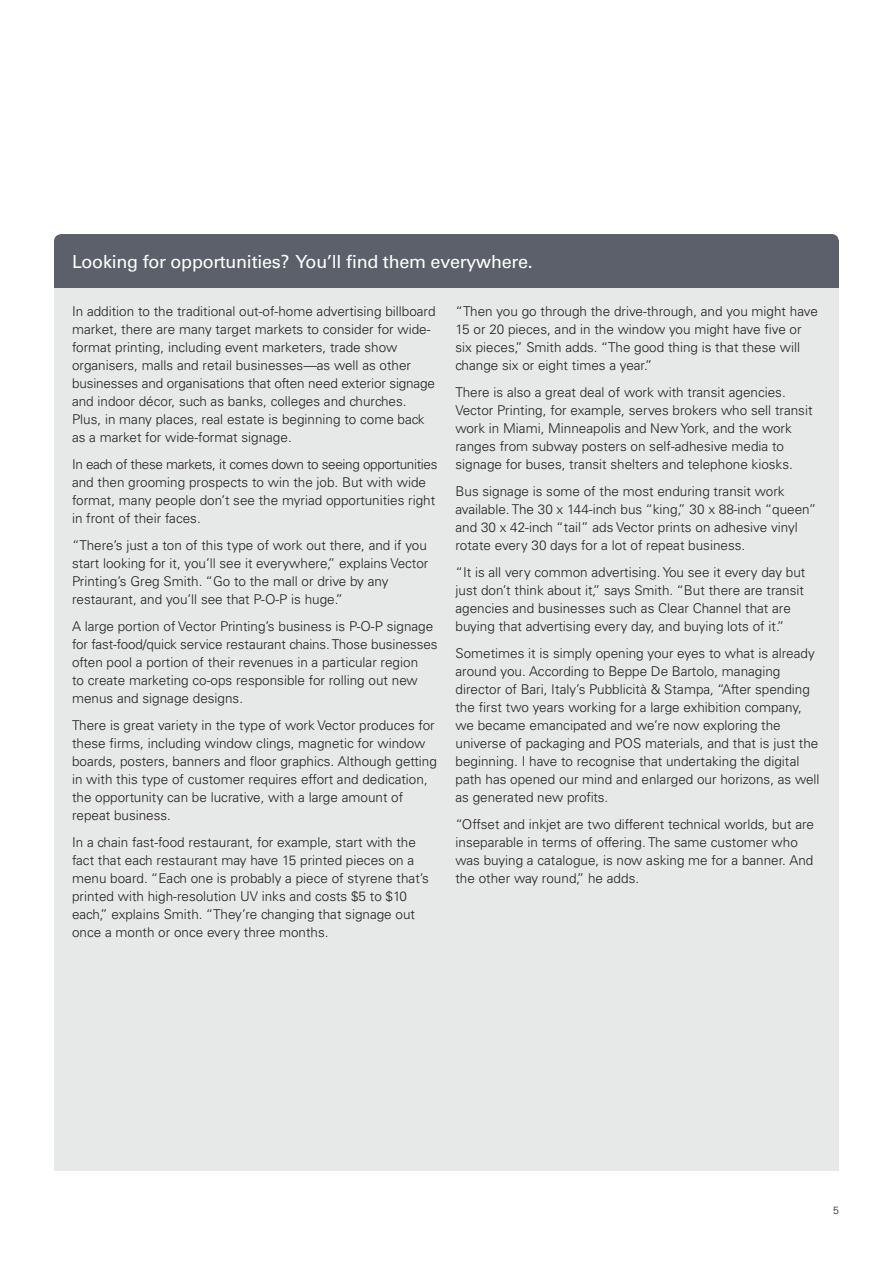
<style>
.page{position:relative;width:893px;height:1263px;background:#fff}
.page>*{position:absolute;margin:0;border:0;box-sizing:border-box;transform-origin:0 0}
.t1{font:18px "Univers LT Std";letter-spacing:-.015em;color:#fff}
.t2{font:300 13.5px/18px "Univers LT Std";color:#231f20}
.t3{font:300 10.5px "Univers LT Std";color:#231f20}
</style>
<div class="page">
<div style="left:54px;top:234px;width:785px;height:54px;background:#5b606b"></div>
<div style="left:54px;top:288px;width:785px;height:882px;background:#e7e8e8"></div>
<h1 class="t1" style="left:72px;top:250px;width:462px">Looking for opportunities? You’ll find them everywhere.</h1>
<p class="t2" style="left:72px;top:302px;width:365px">In addition to the traditional out-of-home advertising billboard market, there are many target markets to consider for wide&shy;format printing, including event marketers, trade show organisers, malls and retail businesses—as well as other businesses and organisations that often need exterior signage and indoor décor, such as banks, colleges and churches.<br>Plus, in many places, real estate is beginning to come back as a market for wide-format signage.</p>
<p class="t2" style="left:72px;top:455px;width:367px">In each of these markets, it comes down to seeing opportunities and then grooming prospects to win the job. But with wide format, many people don’t see the myriad opportunities right in front of their faces.</p>
<p class="t2" style="left:72px;top:536px;width:358px">“There’s just a ton of this type of work out there, and if you start looking for it, you’ll see it everywhere,” explains Vector Printing’s Greg Smith. “Go to the mall or drive by any restaurant, and you’ll see that P-O-P is huge.”</p>
<p class="t2" style="left:72px;top:617px;width:367px">A large portion of Vector Printing’s business is P-O-P signage for fast-food/quick service restaurant chains. Those businesses often pool a portion of their revenues in a particular region<br>to create marketing co-ops responsible for rolling out new menus and signage designs.</p>
<p class="t2" style="left:72px;top:716px;width:366px">There is great variety in the type of work Vector produces for these firms, including window clings, magnetic for window boards, posters, banners and floor graphics. Although getting in with this type of customer requires effort and dedication, the opportunity can be lucrative, with a large amount of repeat business.</p>
<p class="t2" style="left:72px;top:833px;width:359px">In a chain fast-food restaurant, for example, start with the fact that each restaurant may have 15 printed pieces on a menu board. “Each one is probably a piece of styrene that’s printed with high-resolution UV inks and costs $5 to $10 each,” explains Smith. “They’re changing that signage out once a month or once every three months.</p>
<p class="t2" style="left:455px;top:302px;width:364px">“Then you go through the drive-through, and you might have 15 or 20 pieces, and in the window you might have five or six pieces,” Smith adds. “The good thing is that these will change six or eight times a year.”</p>
<p class="t2" style="left:455px;top:383px;width:359px">There is also a great deal of work with transit agencies.<br>Vector Printing, for example, serves brokers who sell transit work in Miami, Minneapolis and New York, and the work ranges from subway posters on self-adhesive media to signage for buses, transit shelters and telephone kiosks.</p>
<p class="t2" style="left:455px;top:482px;width:362px">Bus signage is some of the most enduring transit work available. The 30 x 144-inch bus “king,” 30 x 88-inch “queen” and 30 x 42-inch “tail” ads Vector prints on adhesive vinyl rotate every 30 days for a lot of repeat business.</p>
<p class="t2" style="left:455px;top:563px;width:351px">“It is all very common advertising. You see it every day but just don’t think about it,” says Smith. “But there are transit agencies and businesses such as Clear Channel that are buying that advertising every day, and buying lots of it.”</p>
<p class="t2" style="left:455px;top:644px;width:366px">Sometimes it is simply opening your eyes to what is already around you. According to Beppe De Bartolo, managing director of Bari, Italy’s Pubblicità &amp; Stampa, “After spending the first two years working for a large exhibition company, we became emancipated and we’re now exploring the universe of packaging and POS materials, and that is just the beginning. I have to recognise that undertaking the digital path has opened our mind and enlarged our horizons, as well as generated new profits.</p>
<p class="t2" style="left:455px;top:815px;width:360px">“Offset and inkjet are two different technical worlds, but are inseparable in terms of offering. The same customer who was buying a catalogue, is now asking me for a banner. And the other way round,” he adds.</p>
<p class="t3" style="left:833px;top:1203px;width:7px">5</p>
</div>
